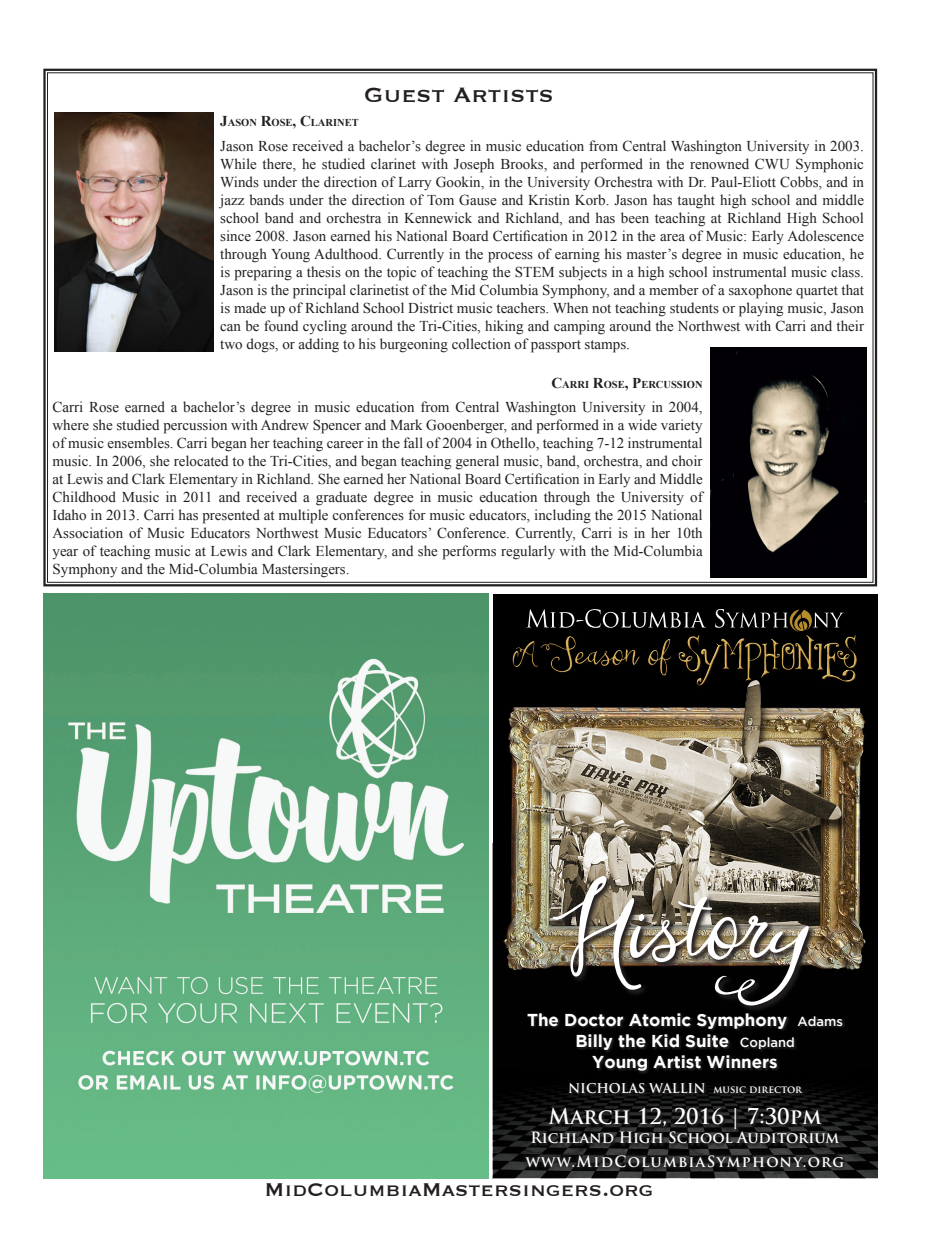
<style>
.page{position:relative;width:945px;height:1242px;background:#fff}
.page>*{position:absolute;margin:0;border:0;box-sizing:border-box;transform-origin:0 0}
.t1{font:115.5px "Rushistly";color:#fff}
.t2{font:27px "Copperplate";color:#231f20}
.t3{font:24px "Copperplate";color:#231f20}
.t4{font:700 21.3px "Trajan Pro";color:#fff}
.t5{font:700 17.25px/21.3px "Gotham";color:#fff;text-align:center}
.t6{font:700 15.15px "Trajan Pro";letter-spacing:.01em;color:#fff}
.t7{font:700 15.15px "Trajan Pro";letter-spacing:.09em;color:#fff}
.t8{font:15px/18px "Times New Roman";color:#231f20;text-align:justify}
.t9{font:700 13.2px "Trajan Pro";color:#fff}
.t10{font:700 10.5px "Times New Roman";color:#231f20}
.s1{font-size:15px}
.s2{font-size:127.05px}
.s3{font-size:86.55px}
.s4{font-weight:500;font-size:13.2px}
.s5{font-size:10.2px}
</style>
<div class="page">
<svg style="left:43px;top:68px;width:835px;height:519px"></svg>
<img style="left:43px;top:594px;width:446px;height:584px">
<div style="left:493px;top:595px;width:384px;height:583px;background:#000001"></div>
<img style="left:493px;top:1097px;width:384px;height:81px">
<svg style="left:520px;top:1150px;width:329px;height:23px"></svg>
<img style="left:512px;top:635px;width:345px;height:36px">
<svg style="left:526px;top:609px;width:180px;height:19px"></svg>
<svg style="left:715px;top:609px;width:129px;height:23px"></svg>
<img style="left:503px;top:671px;width:363px;height:300px">
<svg style="left:551px;top:875px;width:266px;height:136px"></svg>
<svg style="left:527px;top:1014px;width:319px;height:133px"></svg>
<img style="left:54px;top:113px;width:160px;height:239px">
<img style="left:711px;top:348px;width:156px;height:229px">
<p class="t2" style="left:364px;top:77px;width:191px">Guest Artists</p>
<p class="t10" style="left:220px;top:116px;width:140px"><span class="s1">J</span>ASON <span class="s1">R</span>OSE<span class="s1">, C</span>LARINET</p>
<p class="t8" style="left:220px;top:137px;width:645px">Jason Rose received a bachelor’s degree in music education from Central Washington University in 2003.<br>While there, he studied clarinet with Joseph Brooks, and performed in the renowned CWU Symphonic Winds under the direction of Larry Gookin, in the University Orchestra with Dr. Paul-Eliott Cobbs, and in jazz bands under the direction of Tom Gause and Kristin Korb. Jason has taught high school and middle school band and orchestra in Kennewick and Richland, and has been teaching at Richland High School since 2008. Jason earned his National Board Certification in 2012 in the area of Music: Early Adolescence through Young Adulthood. Currently in the process of earning his master’s degree in music education, he is preparing a thesis on the topic of teaching the STEM subjects in a high school instrumental music class.<br>Jason is the principal clarinetist of the Mid Columbia Symphony, and a member of a saxophone quartet that is made up of Richland School District music teachers. When not teaching students or playing music, Jason can be found cycling around the Tri-Cities, hiking and camping around the Northwest with Carri and their two dogs, or adding to his burgeoning collection of passport stamps.</p>
<p class="t10" style="left:551px;top:377px;width:153px"><span class="s1">C</span>ARRI <span class="s1">R</span>OSE<span class="s1">, P</span>ERCUSSION</p>
<p class="t8" style="left:52px;top:398px;width:652px">Carri Rose earned a bachelor’s degree in music education from Central Washington University in 2004, where she studied percussion with Andrew Spencer and Mark Gooenberger, and performed in a wide variety of music ensembles. Carri began her teaching career in the fall of 2004 in Othello, teaching 7-12 instrumental music. In 2006, she relocated to the Tri-Cities, and began teaching general music, band, orchestra, and choir at Lewis and Clark Elementary in Richland. She earned her National Board Certification in Early and Middle Childhood Music in 2011 and received a graduate degree in music education through the University of Idaho in 2013. Carri has presented at multiple conferences for music educators, including the 2015 National Association of Music Educators Northwest Music Educators’ Conference. Currently, Carri is in her 10th year of teaching music at Lewis and Clark Elementary, and she performs regularly with the Mid-Columbia Symphony and the Mid-Columbia Mastersingers.</p>
<p class="t1" style="left:555px;top:858px;width:321px"><span class="s2">H</span>istor<span class="s3">y</span></p>
<p class="t5" style="left:527px;top:1008px;width:317px">The Doctor Atomic Symphony <span class="s4">Adams<br></span>Billy the Kid Suite <span class="s4">Copland<br></span>Young Artist Winners</p>
<p class="t9" style="left:568px;top:1080px;width:235px">NICHOLAS WALLIN <span class="s5">music director</span></p>
<p class="t4" style="left:548px;top:1103px;width:275px">March 12, 2016 | 7:30pm</p>
<p class="t6" style="left:531px;top:1128px;width:310px">Richland High School Auditorium</p>
<p class="t7" style="left:526px;top:1152px;width:320px">www.MidColumbiaSymphony.org</p>
<p class="t3" style="left:265px;top:1173px;width:390px">MidColumbiaMastersingers.org</p>
</div>
